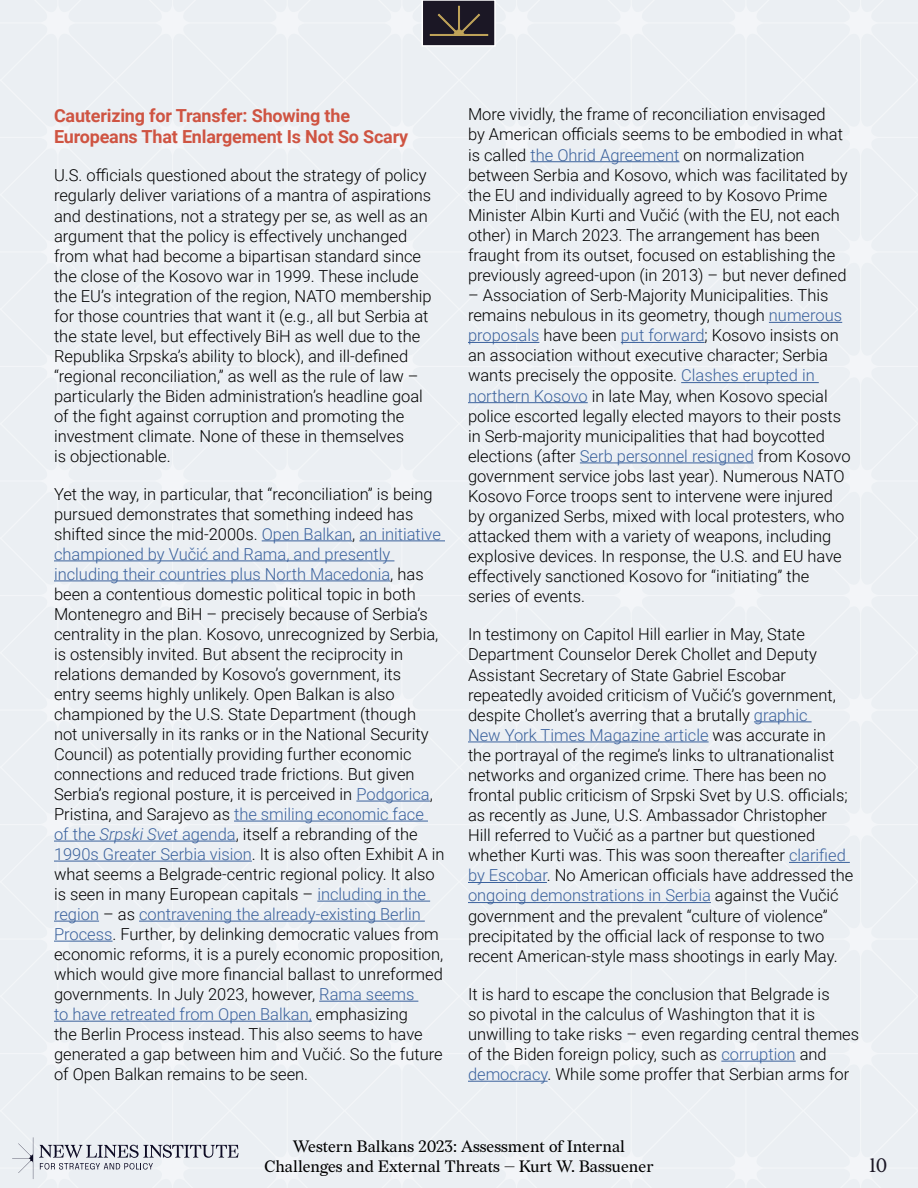
<style>
.page{position:relative;width:918px;height:1188px;background:#ebeff3}
.page>*{position:absolute;margin:0;border:0;box-sizing:border-box;transform-origin:0 0}
.t1{font:19.5px "Redaction";color:#1b1725}
.t2{font:700 18px/21.9px "Roboto";letter-spacing:-.01em;color:#cf5442}
.t3{font:300 16.5px/20px "Roboto";color:#000}
.t4{font:16.5px/19.8px "Redaction";color:#000;text-align:center}
.s1{color:#3b629d}
.s2{font-style:italic;color:#3b629d}
</style>
<div class="page">
<hr style="left:262px;top:541px;width:90px;height:1px;background:#3b629d">
<hr style="left:359px;top:541px;width:86px;height:1px;background:#3b629d">
<hr style="left:54px;top:561px;width:340px;height:1px;background:#3b629d">
<hr style="left:54px;top:581px;width:336px;height:1px;background:#3b629d">
<hr style="left:356px;top:801px;width:74px;height:1px;background:#3b629d">
<hr style="left:234px;top:821px;width:194px;height:1px;background:#3b629d">
<hr style="left:54px;top:841px;width:182px;height:1px;background:#3b629d">
<hr style="left:54px;top:861px;width:198px;height:1px;background:#3b629d">
<hr style="left:317px;top:901px;width:113px;height:1px;background:#3b629d">
<hr style="left:54px;top:921px;width:45px;height:1px;background:#3b629d">
<hr style="left:139px;top:921px;width:286px;height:1px;background:#3b629d">
<hr style="left:54px;top:941px;width:59px;height:1px;background:#3b629d">
<hr style="left:319px;top:1001px;width:99px;height:1px;background:#3b629d">
<hr style="left:54px;top:1021px;width:258px;height:1px;background:#3b629d">
<hr style="left:531px;top:161px;width:148px;height:1px;background:#3b629d">
<hr style="left:769px;top:322px;width:73px;height:1px;background:#3b629d">
<hr style="left:468px;top:342px;width:71px;height:1px;background:#3b629d">
<hr style="left:621px;top:342px;width:84px;height:1px;background:#3b629d">
<hr style="left:681px;top:382px;width:138px;height:1px;background:#3b629d">
<hr style="left:468px;top:402px;width:120px;height:1px;background:#3b629d">
<hr style="left:580px;top:463px;width:174px;height:1px;background:#3b629d">
<hr style="left:754px;top:722px;width:58px;height:1px;background:#3b629d">
<hr style="left:468px;top:742px;width:241px;height:1px;background:#3b629d">
<hr style="left:789px;top:862px;width:61px;height:1px;background:#3b629d">
<hr style="left:468px;top:882px;width:79px;height:1px;background:#3b629d">
<hr style="left:468px;top:902px;width:243px;height:1px;background:#3b629d">
<hr style="left:721px;top:1061px;width:75px;height:1px;background:#3b629d">
<hr style="left:468px;top:1081px;width:80px;height:1px;background:#3b629d">
<div style="left:422px;top:0;width:73px;height:46px;background:#1b1725"></div>
<div style="left:422px;top:0;width:74px;height:47px;border:2px solid #fff"></div>
<svg style="left:429px;top:5px;width:60px;height:31px"></svg>
<svg style="left:12px;top:1137px;width:21px;height:42px"></svg>
<svg style="left:39px;top:1145px;width:200px;height:25px"></svg>
<p class="t2" style="left:54px;top:103px;width:356px">Cauterizing for Transfer: Showing the<br>Europeans That Enlargement Is Not So Scary</p>
<p class="t3" style="left:54px;top:165px;width:379px">U.S. officials questioned about the strategy of policy regularly deliver variations of a mantra of aspirations and destinations, not a strategy per se, as well as an argument that the policy is effectively unchanged from what had become a bipartisan standard since the close of the Kosovo war in 1999. These include the EU’s integration of the region, NATO membership for those countries that want it (e.g., all but Serbia at the state level, but effectively BiH as well due to the Republika Srpska’s ability to block), and ill-defined “regional reconciliation,” as well as the rule of law – particularly the Biden administration’s headline goal of the fight against corruption and promoting the investment climate. None of these in themselves<br>is objectionable.</p>
<p class="t3" style="left:54px;top:483px;width:392px">Yet the way, in particular, that “reconciliation” is being pursued demonstrates that something indeed has shifted since the mid-2000s. <span class="s1">Open Balkan</span>, <span class="s1">an initiative championed by Vučić and Rama, and presently including their countries plus North Macedonia</span>, has been a contentious domestic political topic in both Montenegro and BiH – precisely because of Serbia’s centrality in the plan. Kosovo, unrecognized by Serbia, is ostensibly invited. But absent the reciprocity in relations demanded by Kosovo’s government, its<br>entry seems highly unlikely. Open Balkan is also championed by the U.S. State Department (though<br>not universally in its ranks or in the National Security Council) as potentially providing further economic connections and reduced trade frictions. But given Serbia’s regional posture, it is perceived in <span class="s1">Podgorica</span>, Pristina, and Sarajevo as <span class="s1">the smiling economic face<br>of the</span> <span class="s2">Srpski Svet</span> <span class="s1">agenda</span>, itself a rebranding of the <span class="s1">1990s Greater Serbia vision</span>. It is also often Exhibit A in what seems a Belgrade-centric regional policy. It also is seen in many European capitals – <span class="s1">including in the region</span> – as <span class="s1">contravening the already-existing Berlin Process</span>. Further, by delinking democratic values from economic reforms, it is a purely economic proposition, which would give more financial ballast to unreformed governments. In July 2023, however, <span class="s1">Rama seems<br>to have retreated from Open Balkan,</span> emphasizing<br>the Berlin Process instead. This also seems to have generated a gap between him and Vučić. So the future of Open Balkan remains to be seen.</p>
<p class="t3" style="left:468px;top:104px;width:381px">More vividly, the frame of reconciliation envisaged<br>by American officials seems to be embodied in what is called <span class="s1">the Ohrid Agreement</span> on normalization between Serbia and Kosovo, which was facilitated by the EU and individually agreed to by Kosovo Prime Minister Albin Kurti and Vučić (with the EU, not each other) in March 2023. The arrangement has been fraught from its outset, focused on establishing the previously agreed-upon (in 2013) – but never defined</p>
<p class="t3" style="left:468px;top:285px;width:384px">– Association of Serb-Majority Municipalities. This remains nebulous in its geometry, though <span class="s1">numerous proposals</span> have been <span class="s1">put forward</span>; Kosovo insists on an association without executive character; Serbia wants precisely the opposite. <span class="s1">Clashes erupted in northern Kosovo</span> in late May, when Kosovo special police escorted legally elected mayors to their posts in Serb-majority municipalities that had boycotted elections (after <span class="s1">Serb personnel resigned</span> from Kosovo government service jobs last year). Numerous NATO Kosovo Force troops sent to intervene were injured by organized Serbs, mixed with local protesters, who attacked them with a variety of weapons, including explosive devices. In response, the U.S. and EU have effectively sanctioned Kosovo for “initiating” the series of events.</p>
<p class="t3" style="left:468px;top:624px;width:387px">In testimony on Capitol Hill earlier in May, State Department Counselor Derek Chollet and Deputy Assistant Secretary of State Gabriel Escobar repeatedly avoided criticism of Vučić’s government, despite Chollet’s averring that a brutally <span class="s1">graphic<br>New York Times Magazine article</span> was accurate in<br>the portrayal of the regime’s links to ultranationalist networks and organized crime. There has been no frontal public criticism of Srpski Svet by U.S. officials; as recently as June, U.S. Ambassador Christopher Hill referred to Vučić as a partner but questioned whether Kurti was. This was soon thereafter <span class="s1">clarified by Escobar</span>. No American officials have addressed the <span class="s1">ongoing demonstrations in Serbia</span> against the Vučić government and the prevalent “culture of violence” precipitated by the official lack of response to two recent American-style mass shootings in early May.</p>
<p class="t3" style="left:468px;top:983px;width:393px">It is hard to escape the conclusion that Belgrade is<br>so pivotal in the calculus of Washington that it is unwilling to take risks – even regarding central themes of the Biden foreign policy, such as <span class="s1">corruption</span> and <span class="s1">democracy</span>. While some proffer that Serbian arms for</p>
<p class="t4" style="left:264px;top:1137px;width:391px">Western Balkans 2023: Assessment of Internal<br>Challenges and External Threats — Kurt W. Bassuener</p>
<p class="t1" style="left:869px;top:1153px;width:20px">10</p>
</div>
